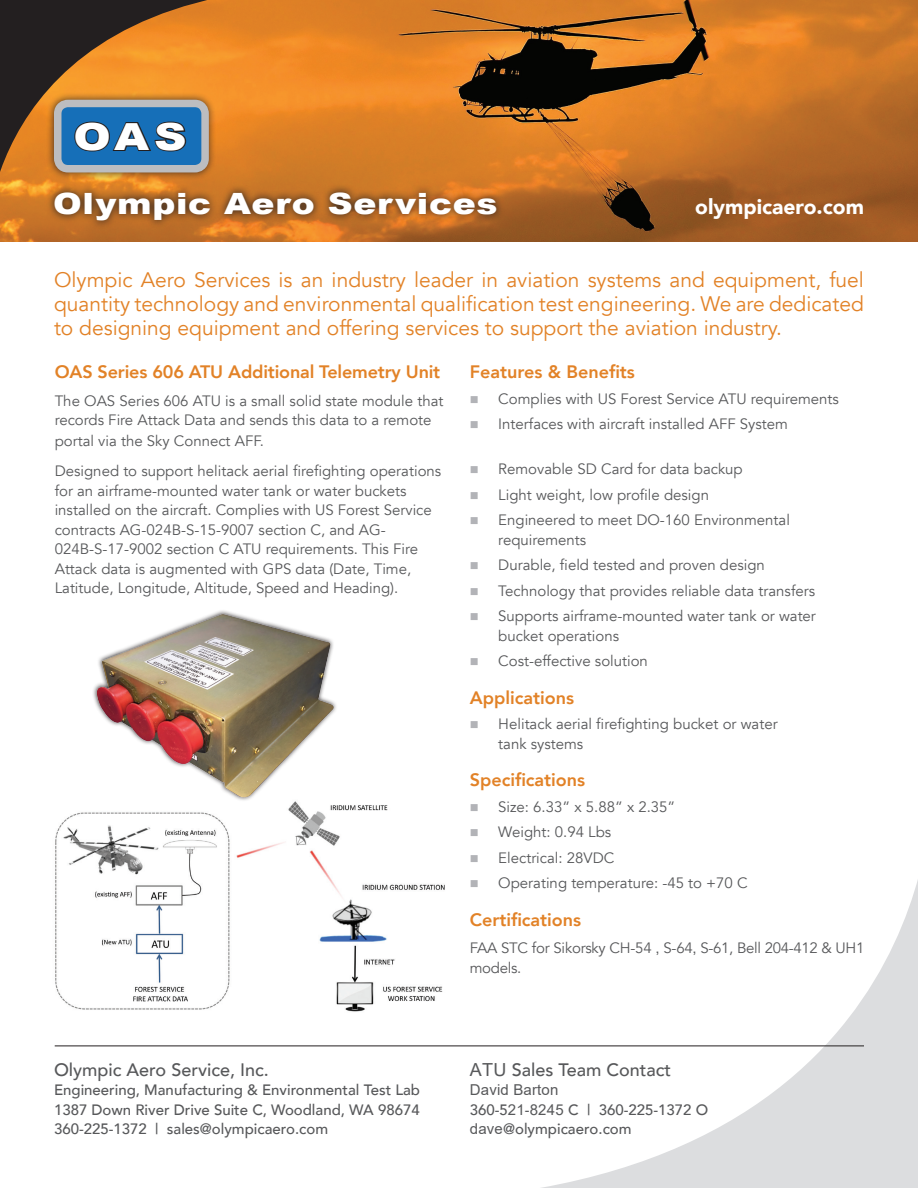
<style>
.page{position:relative;width:918px;height:1188px;background:#fff}
.page>*{position:absolute;margin:0;border:0;box-sizing:border-box;transform-origin:0 0}
.t1{font:900 37.35px "Arial";color:#fff;scale:1.2 1}
.t2{font:900 29.25px "Arial";letter-spacing:.02em;color:#fff;scale:1.18 1}
.t3{font:21px/24px "Avenir";color:#e28227;text-align:justify}
.t4{font:900 21px "Avenir";color:#fff}
.t5{font:800 18px "Avenir";color:#e28227}
.t6{font:500 18px "Avenir";color:#57585a}
.t7{font:15px/19.5px "Avenir";color:#57585a}
.t8{font:500 15px/19.5px "Avenir";color:#57585a;text-align:justify}
.t9{font:15px/20.5px "Avenir";letter-spacing:-.02em;color:#57585a}
.t10{font:15px "Arial";color:#58595b}
.s1{color:#b2b3b7}
.s2{font-family:"Arial";color:#58595b}
.s3{font-family:"Arial";font-weight:400;color:#58595b}
</style>
<div class="page">
<svg style="left:377px;top:880px;width:541px;height:308px"></svg>
<img style="left:0;top:0;width:918px;height:241px">
<svg style="left:0;top:0;width:334px;height:239px;background:#bb7026"></svg>
<svg style="left:46px;top:184px;width:459px;height:45px;background:#aa6425"></svg>
<img style="left:55px;top:814px;width:392px;height:211px">
<img style="left:77px;top:610px;width:311px;height:204px">
<div style="left:46px;top:92px;width:170px;height:88px;background:#231f20;opacity:.75"></div>
<div style="left:58px;top:103px;width:147px;height:66px;background:#166fb8;border-radius:10px"></div>
<div style="left:54px;top:100px;width:155px;height:72px;border:8px solid #bcbdc0;border-radius:10px"></div>
<svg style="left:74px;top:121px;width:113px;height:31px"></svg>
<hr style="left:55px;top:1046px;width:809px;height:1px;background:#231f20">
<h1 class="t1" style="left:73px;top:109px;width:96px">OAS</h1>
<h2 class="t2" style="left:53px;top:182px;width:378px">Olympic Aero Services</h2>
<h3 class="t4" style="left:695px;top:188px;width:170px">olympicaero.com</h3>
<p class="t3" style="left:54px;top:268px;width:812px">Olympic Aero Services is an industry leader in aviation systems and equipment, fuel quantity technology and environmental qualification test engineering. We are dedicated to designing equipment and offering services to support the aviation industry.</p>
<p class="t5" style="left:55px;top:358px;width:387px">OAS Series 606 ATU Additional Telemetry Unit</p>
<p class="t7" style="left:55px;top:391px;width:390px">The OAS Series 606 ATU is a small solid state module that records Fire Attack Data and sends this data to a remote</p>
<p class="t7" style="left:55px;top:426px;width:388px;line-height:30px">portal via the Sky Connect AFF.<br>Designed to support helitack aerial firefighting operations</p>
<p class="t7" style="left:55px;top:481px;width:379px">for an airframe-mounted water tank or water buckets installed on the aircraft. Complies with US Forest Service contracts AG-024B-S-15-9007 section C, and AG-024B-S-17-9002 section C ATU requirements. This Fire Attack data is augmented with GPS data (Date, Time, Latitude, Longitude, Altitude, Speed and Heading).</p>
<p class="t5" style="left:470px;top:358px;width:166px">Features &amp; Benefits</p>
<p class="t7" style="left:470px;top:389px;width:371px"><span class="s1">■</span> Complies with US Forest Service ATU requirements</p>
<p class="t7" style="left:470px;top:414px;width:320px"><span class="s1">■</span> Interfaces with aircraft installed AFF System</p>
<p class="t7" style="left:470px;top:459px;width:275px"><span class="s1">■</span> Removable SD Card for data backup</p>
<p class="t7" style="left:470px;top:485px;width:241px"><span class="s1">■</span> Light weight, low profile design</p>
<p class="t7" style="left:498px;top:510px;width:293px;text-indent:-29px"><span class="s1">■</span> Engineered to meet DO-160 Environmental requirements</p>
<p class="t7" style="left:470px;top:555px;width:297px"><span class="s1">■</span> Durable, field tested and proven design</p>
<p class="t7" style="left:470px;top:581px;width:347px"><span class="s1">■</span> Technology that provides reliable data transfers</p>
<p class="t7" style="left:498px;top:606px;width:319px;text-indent:-29px"><span class="s1">■</span> Supports airframe-mounted water tank or water bucket operations</p>
<p class="t7" style="left:470px;top:651px;width:180px"><span class="s1">■</span> Cost-effective solution</p>
<p class="t5" style="left:470px;top:683px;width:106px">Applications</p>
<p class="t7" style="left:498px;top:714px;width:281px;text-indent:-29px"><span class="s1">■</span> Helitack aerial firefighting bucket or water tank systems</p>
<p class="t5" style="left:470px;top:766px;width:117px">Specifications</p>
<p class="t7" style="left:470px;top:797px;width:207px"><span class="s1">■</span> Size: 6.33” x 5.88” x 2.35”</p>
<p class="t7" style="left:470px;top:822px;width:143px"><span class="s1">■</span> Weight: 0.94 Lbs</p>
<p class="t7" style="left:470px;top:848px;width:146px"><span class="s1">■</span> Electrical: 28VDC</p>
<p class="t7" style="left:470px;top:873px;width:279px"><span class="s1">■</span> Operating temperature: -45 to +70 C</p>
<p class="t5" style="left:470px;top:905px;width:113px">Certifications</p>
<p class="t9" style="left:470px;top:937px;width:396px">FAA STC for Sikorsky CH-54 <span class="s2">,</span> S-64<span class="s2">,</span> S-61, Bell 204-412 &amp; UH1 models.</p>
<p class="t6" style="left:54px;top:1054px;width:216px">Olympic Aero Service, Inc.</p>
<p class="t8" style="left:54px;top:1079px;width:368px">Engineering, Manufacturing &amp; Environmental Test Lab 1387 Down River Drive Suite C, Woodland, WA 98674<br>360-225-1372 | sales@olympicaero.com</p>
<p class="t6" style="left:470px;top:1054px;width:203px"><span class="s3">ATU</span> Sales Team Contact</p>
<p class="t10" style="left:470px;top:1082px;width:90px">David Barton</p>
<p class="t8" style="left:470px;top:1099px;width:240px">360-5<span class="s3">21</span>-<span class="s3">8245</span> C | 360-225-1372 O <span class="s3">dave</span>@olympicaero.com</p>
</div>
